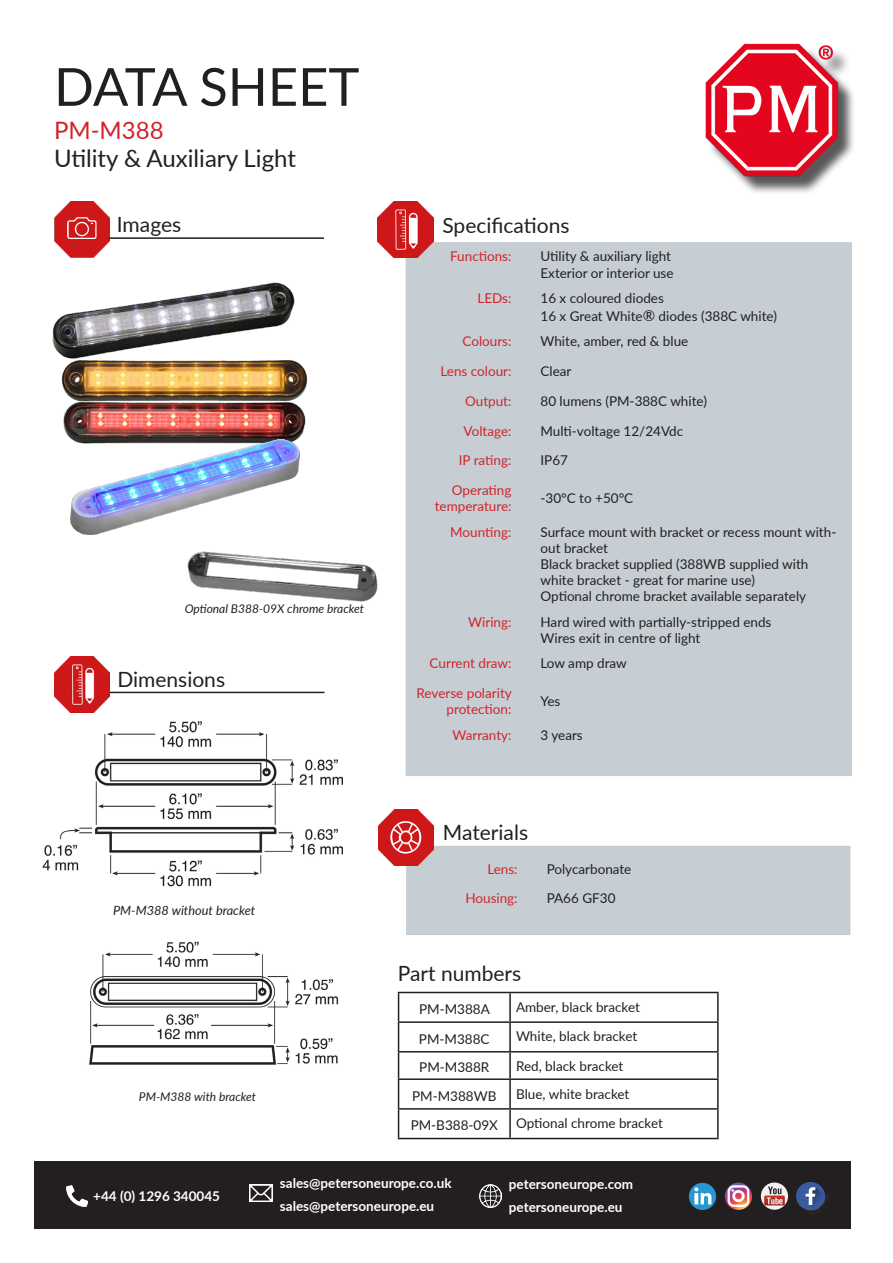
<style>
.page{position:relative;width:893px;height:1263px;background:#fff}
.page>*{position:absolute;margin:0;border:0;box-sizing:border-box;transform-origin:0 0}
.t1{font:52.5px "Lato";color:#231f20}
.t2{font:24px "Lato";color:#231f20}
.t3{font:24px "Lato";color:#d1232a}
.t4{font:21px "Lato";color:#231f20}
.t5{font:13.5px/16.2px "Lato";color:#231f20}
.t6{font:13.5px/16.2px "Lato";color:#d1232a;text-align:right}
.t7{font:700 13.5px "Lato";color:#fff}
.t8{font:italic 12.75px "Lato";color:#231f20}
.t9{font:italic 12px "Lato";color:#231f20}
.s1{font-size:15px}
</style>
<div class="page">
<img style="left:705px;top:43px;width:148px;height:150px">
<img style="left:54px;top:202px;width:55px;height:55px">
<hr style="left:109px;top:237px;width:215px;height:2px;background:#231f20">
<div style="left:406px;top:242px;width:446px;height:534px;background:#c6ced4"></div>
<img style="left:378px;top:202px;width:56px;height:55px">
<div style="left:406px;top:846px;width:444px;height:89px;background:#c6ced4"></div>
<img style="left:378px;top:810px;width:56px;height:55px">
<img style="left:54px;top:656px;width:56px;height:56px">
<hr style="left:110px;top:692px;width:214px;height:1px;background:#231f20">
<hr style="left:398px;top:992px;width:112px;height:1px;background:#231f20">
<hr style="left:510px;top:992px;width:209px;height:1px;background:#231f20">
<hr style="left:509px;top:993px;width:2px;height:28px;background:#231f20">
<hr style="left:717px;top:993px;width:2px;height:28px;background:#231f20">
<hr style="left:398px;top:1021px;width:112px;height:2px;background:#231f20">
<hr style="left:510px;top:1021px;width:209px;height:2px;background:#231f20">
<hr style="left:509px;top:1023px;width:2px;height:28px;background:#231f20">
<hr style="left:717px;top:1023px;width:2px;height:28px;background:#231f20">
<hr style="left:398px;top:1051px;width:112px;height:1px;background:#231f20">
<hr style="left:510px;top:1051px;width:209px;height:1px;background:#231f20">
<hr style="left:509px;top:1052px;width:2px;height:26px;background:#231f20">
<hr style="left:717px;top:1052px;width:2px;height:26px;background:#231f20">
<hr style="left:398px;top:1078px;width:112px;height:2px;background:#231f20">
<hr style="left:510px;top:1078px;width:209px;height:2px;background:#231f20">
<hr style="left:509px;top:1080px;width:2px;height:28px;background:#231f20">
<hr style="left:717px;top:1080px;width:2px;height:28px;background:#231f20">
<hr style="left:398px;top:1108px;width:112px;height:1px;background:#231f20">
<svg style="left:398px;top:993px;width:1px;height:145px"></svg>
<hr style="left:510px;top:1108px;width:209px;height:1px;background:#231f20">
<hr style="left:509px;top:1109px;width:2px;height:29px;background:#231f20">
<hr style="left:717px;top:1109px;width:2px;height:29px;background:#231f20">
<hr style="left:398px;top:1138px;width:112px;height:1px;background:#231f20">
<hr style="left:510px;top:1138px;width:209px;height:1px;background:#231f20">
<img style="left:52px;top:282px;width:243px;height:77px">
<img style="left:62px;top:360px;width:246px;height:41px">
<img style="left:64px;top:401px;width:242px;height:39px">
<img style="left:70px;top:440px;width:229px;height:95px">
<img style="left:187px;top:552px;width:191px;height:49px">
<img style="left:42px;top:722px;width:300px;height:165px">
<img style="left:89px;top:941px;width:250px;height:124px">
<div style="left:34px;top:1161px;width:816px;height:68px;background:#231f20"></div>
<img style="left:66px;top:1185px;width:21px;height:21px">
<img style="left:249px;top:1184px;width:23px;height:18px">
<img style="left:479px;top:1184px;width:23px;height:23px">
<img style="left:761px;top:1182px;width:27px;height:28px;border-radius:14px">
<img style="left:725px;top:1183px;width:27px;height:27px;border-radius:13px">
<img style="left:689px;top:1183px;width:27px;height:27px;border-radius:14px">
<img style="left:796px;top:1182px;width:30px;height:29px">
<p class="t1" style="left:54px;top:49px;width:307px">DATA SHEET</p>
<p class="t3" style="left:54px;top:113px;width:111px">PM-M388</p>
<p class="t2" style="left:54px;top:141px;width:243px">Utility &amp; Auxiliary Light</p>
<p class="t4" style="left:117px;top:210px;width:66px">Images</p>
<p class="t9" style="left:185px;top:600px;width:181px">Optional B388-09X chrome bracket</p>
<p class="t4" style="left:117px;top:664px;width:109px">Dimensions</p>
<p class="t8" style="left:113px;top:902px;width:144px">PM-M388 without bracket</p>
<p class="t9" style="left:139px;top:1088px;width:119px">PM-M388 with bracket</p>
<p class="t4" style="left:442px;top:210px;width:129px">Specifications</p>
<p class="t6" style="left:450px;top:248px;width:63px">Functions:</p>
<p class="t5" style="left:540px;top:248px;width:132px">Utility &amp; auxiliary light</p>
<p class="t5" style="left:540px;top:264px;width:135px">Exterior or interior use</p>
<p class="t6" style="left:477px;top:289px;width:36px">LEDs:</p>
<p class="t5" style="left:540px;top:289px;width:125px">16 x coloured diodes</p>
<p class="t5" style="left:540px;top:307px;width:238px">16 x Great White<span class="s1">®</span> diodes (388C white)</p>
<p class="t6" style="left:462px;top:333px;width:50px">Colours:</p>
<p class="t5" style="left:540px;top:333px;width:149px">White, amber, red &amp; blue</p>
<p class="t6" style="left:440px;top:362px;width:73px">Lens colour:</p>
<p class="t5" style="left:540px;top:362px;width:32px">Clear</p>
<p class="t6" style="left:465px;top:392px;width:48px">Output:</p>
<p class="t5" style="left:540px;top:392px;width:168px">80 lumens (PM-388C white)</p>
<p class="t6" style="left:464px;top:422px;width:49px">Voltage:</p>
<p class="t5" style="left:540px;top:422px;width:144px">Multi-voltage 12/24Vdc</p>
<p class="t6" style="left:459px;top:452px;width:54px">IP rating:</p>
<p class="t5" style="left:540px;top:452px;width:29px">IP67</p>
<p class="t6" style="left:435px;top:482px;width:78px">Operating temperature:</p>
<p class="t5" style="left:540px;top:490px;width:94px">-30°C to +50°C</p>
<p class="t6" style="left:450px;top:523px;width:63px">Mounting:</p>
<p class="t5" style="left:540px;top:523px;width:297px">Surface mount with bracket or recess mount with&shy;out bracket</p>
<p class="t5" style="left:540px;top:555px;width:269px">Black bracket supplied (388WB supplied with white bracket - great for marine use)</p>
<p class="t5" style="left:540px;top:588px;width:267px">Optional chrome bracket available separately</p>
<p class="t6" style="left:468px;top:613px;width:45px">Wiring:</p>
<p class="t5" style="left:540px;top:613px;width:232px">Hard wired with partially-stripped ends</p>
<p class="t5" style="left:540px;top:629px;width:161px">Wires exit in centre of light</p>
<p class="t6" style="left:430px;top:655px;width:83px">Current draw:</p>
<p class="t5" style="left:540px;top:655px;width:88px">Low amp draw</p>
<p class="t6" style="left:417px;top:684px;width:97px">Reverse polarity protection:</p>
<p class="t5" style="left:540px;top:693px;width:21px">Yes</p>
<p class="t6" style="left:453px;top:726px;width:60px">Warranty:</p>
<p class="t5" style="left:540px;top:726px;width:44px">3 years</p>
<p class="t4" style="left:443px;top:818px;width:87px">Materials</p>
<p class="t6" style="left:487px;top:860px;width:32px">Lens:</p>
<p class="t5" style="left:547px;top:860px;width:86px">Polycarbonate</p>
<p class="t6" style="left:465px;top:890px;width:54px">Housing:</p>
<p class="t5" style="left:547px;top:890px;width:70px">PA66 GF30</p>
<p class="t4" style="left:398px;top:958px;width:125px">Part numbers</p>
<p class="t5" style="left:419px;top:1000px;width:72px">PM-M388A</p>
<p class="t5" style="left:516px;top:998px;width:125px">Amber, black bracket</p>
<p class="t5" style="left:419px;top:1030px;width:72px">PM-M388C</p>
<p class="t5" style="left:516px;top:1028px;width:123px">White, black bracket</p>
<p class="t5" style="left:419px;top:1058px;width:72px">PM-M388R</p>
<p class="t5" style="left:516px;top:1057px;width:109px">Red, black bracket</p>
<p class="t5" style="left:412px;top:1087px;width:86px">PM-M388WB</p>
<p class="t5" style="left:516px;top:1085px;width:115px">Blue, white bracket</p>
<p class="t5" style="left:411px;top:1117px;width:89px">PM-B388-09X</p>
<p class="t5" style="left:516px;top:1114px;width:148px">Optional chrome bracket</p>
<p class="t7" style="left:93px;top:1186px;width:128px">+44 (0) 1296 340045</p>
<p class="t7" style="left:280px;top:1173px;width:173px">sales@petersoneurope.co.uk</p>
<p class="t7" style="left:509px;top:1174px;width:126px">petersoneurope.com</p>
<p class="t7" style="left:280px;top:1196px;width:156px">sales@petersoneurope.eu</p>
<p class="t7" style="left:509px;top:1197px;width:115px">petersoneurope.eu</p>
</div>
